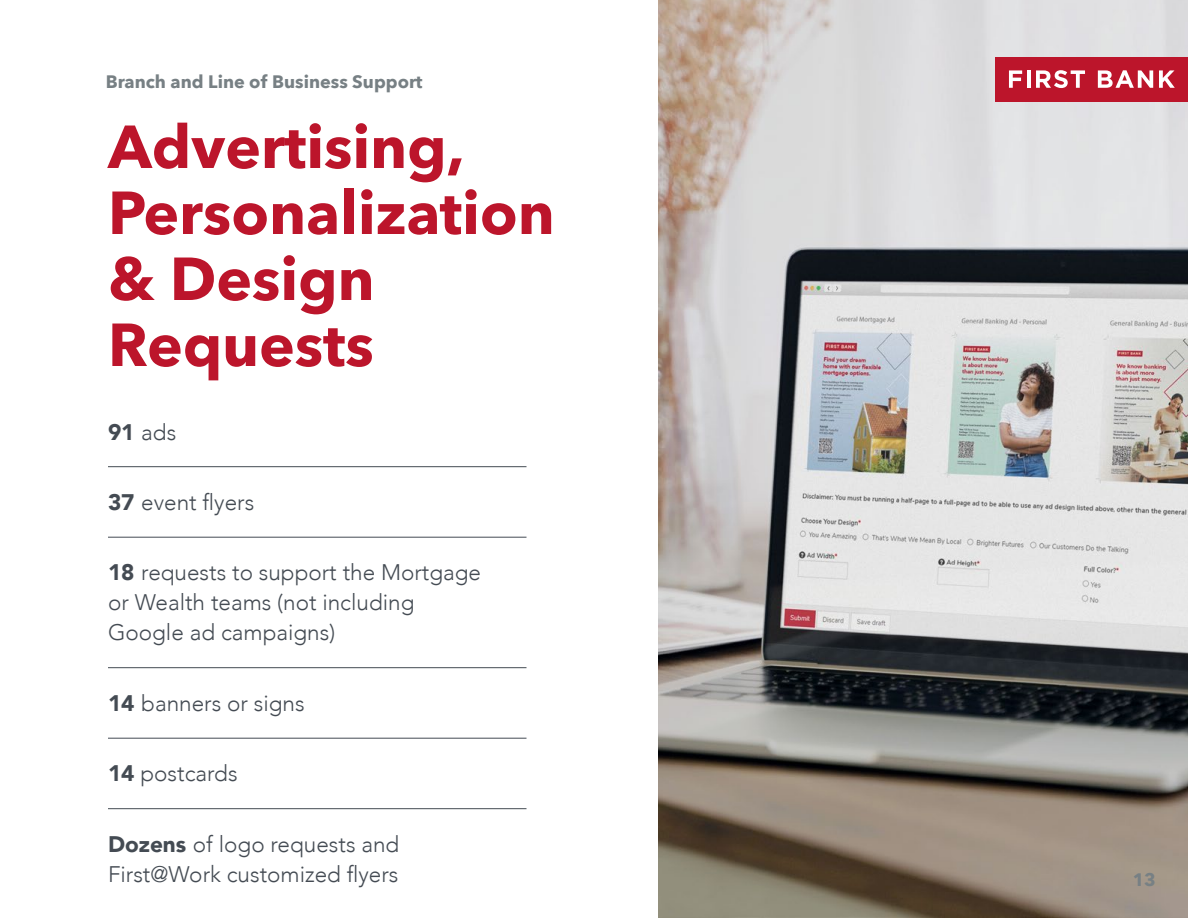
<style>
.page{position:relative;width:1188px;height:918px;background:#fff}
.page>*{position:absolute;margin:0;border:0;box-sizing:border-box;transform-origin:0 0}
.t1{font:700 60px/66px "Avenir Next";color:#bc152b}
.t2{font:300 22.5px/30px "Avenir";color:#444b53}
.t3{font:700 18px "Avenir Next";color:#778084}
.s1{font-weight:900}
</style>
<div class="page">
<img style="left:659px;top:0;width:529px;height:918px">
<hr style="left:108px;top:466px;width:418px;height:1px;background:#444b53">
<hr style="left:108px;top:537px;width:418px;height:1px;background:#444b53">
<hr style="left:108px;top:667px;width:418px;height:1px;background:#444b53">
<hr style="left:108px;top:738px;width:418px;height:1px;background:#444b53">
<hr style="left:108px;top:808px;width:418px;height:1px;background:#444b53">
<div style="left:996px;top:57px;width:192px;height:44px;background:#bc152b"></div>
<svg style="left:1009px;top:70px;width:13px;height:18px"></svg>
<hr style="left:1027px;top:70px;width:3px;height:18px;background:#fff">
<svg style="left:1036px;top:70px;width:49px;height:18px"></svg>
<svg style="left:1098px;top:70px;width:55px;height:18px"></svg>
<svg style="left:1159px;top:70px;width:16px;height:18px"></svg>
<p class="t3" style="left:106px;top:66px;width:318px">Branch and Line of Business Support</p>
<h1 class="t1" style="left:108px;top:113px;width:448px">Advertising,<br>Personalization &amp; Design<br>Requests</h1>
<p class="t2" style="left:108px;top:417px;width:70px"><span class="s1">91</span> ads</p>
<p class="t2" style="left:108px;top:487px;width:148px"><span class="s1">37</span> event flyers</p>
<p class="t2" style="left:108px;top:558px;width:375px"><span class="s1">18</span> requests to support the Mortgage or Wealth teams (not including<br>Google ad campaigns)</p>
<p class="t2" style="left:108px;top:688px;width:198px"><span class="s1">14</span> banners or signs</p>
<p class="t2" style="left:108px;top:759px;width:131px"><span class="s1">14</span> postcards</p>
<p class="t2" style="left:108px;top:829px;width:293px"><span class="s1">Dozens</span> of logo requests and<br>First@Work customized flyers</p>
<p class="t3" style="left:1133px;top:864px;width:25px">13</p>
</div>
